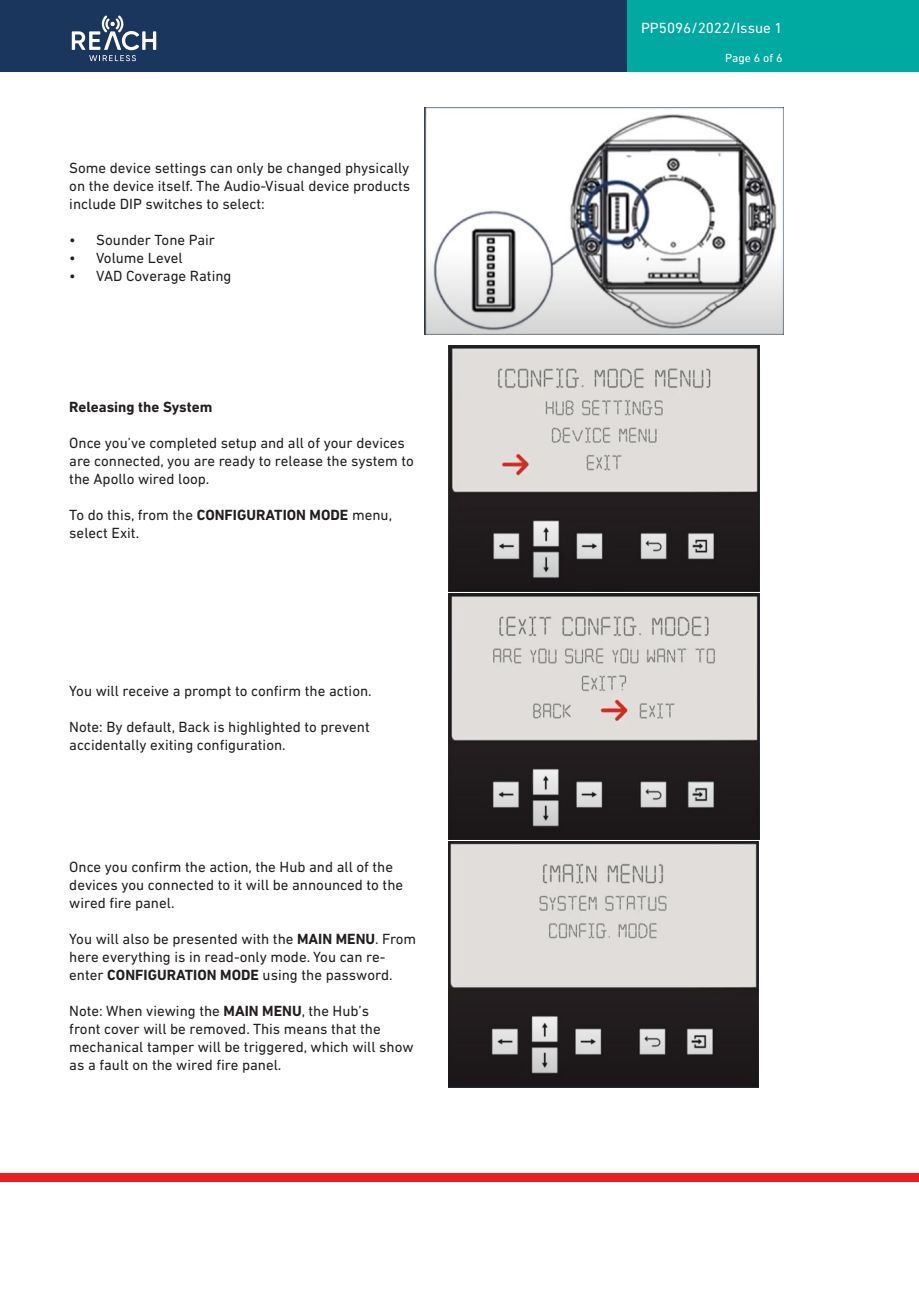
<style>
.page{position:relative;width:919px;height:1289px;background:#fff}
.page>*{position:absolute;margin:0;border:0;box-sizing:border-box;transform-origin:0 0}
.Copyright{font:15px/18px "DIN Next LT Pro";color:#231f20}
.t1{font:15px "DIN Next LT Pro";color:#fff}
.Copyright-2{font:700 15px "DIN Next LT Pro";color:#231f20}
.t2{font:12px "DIN Next LT Pro";color:#fff}
.s1{font-weight:700}
</style>
<div class="page">
<div style="left:0;top:0;width:700px;height:71px;background:#1b365d"></div>
<div style="left:627px;top:0;width:291px;height:71px;background:#00aaa0"></div>
<div style="left:0;top:1172px;width:906px;height:9px;background:#ee1d23"></div>
<div style="left:906px;top:1172px;width:12px;height:9px;background:#ee1d23"></div>
<svg style="left:72px;top:16px;width:84px;height:45px"></svg>
<img style="left:424px;top:107px;width:359px;height:228px">
<img style="left:448px;top:345px;width:311px;height:494px">
<img style="left:449px;top:841px;width:309px;height:246px">
<p class="Copyright" style="left:69px;top:159px;width:342px;text-align:justify">Some device settings can only be changed physically on the device itself. The Audio-Visual device products include DIP switches to select:</p>
<p class="Copyright" style="left:69px;top:231px;width:147px">• Sounder Tone Pair</p>
<p class="Copyright" style="left:69px;top:249px;width:115px">• Volume Level</p>
<p class="Copyright" style="left:69px;top:267px;width:164px">• VAD Coverage Rating</p>
<p class="Copyright-2" style="left:69px;top:398px;width:144px">Releasing the System</p>
<p class="Copyright" style="left:69px;top:434px;width:346px">Once you’ve completed setup and all of your devices are connected, you are ready to release the system to the Apollo wired loop.</p>
<p class="Copyright" style="left:69px;top:506px;width:324px">To do this, from the <span class="s1">CONFIGURATION MODE</span> menu, select Exit.</p>
<p class="Copyright" style="left:69px;top:681px;width:304px">You will receive a prompt to confirm the action.</p>
<p class="Copyright" style="left:69px;top:717px;width:302px">Note: By default, Back is highlighted to prevent accidentally exiting configuration.</p>
<p class="Copyright" style="left:69px;top:857px;width:335px">Once you confirm the action, the Hub and all of the devices you connected to it will be announced to the wired fire panel.</p>
<p class="Copyright" style="left:69px;top:929px;width:348px">You will also be presented with the <span class="s1">MAIN MENU</span>. From here everything is in read-only mode. You can re&shy;enter <span class="s1">CONFIGURATION MODE</span> using the password.</p>
<p class="Copyright" style="left:69px;top:1001px;width:346px">Note: When viewing the <span class="s1">MAIN MENU</span>, the Hub’s<br>front cover will be removed. This means that the mechanical tamper will be triggered, which will show as a fault on the wired fire panel.</p>
<p class="t1" style="left:641px;top:20px;width:143px">PP5096/2022/Issue 1</p>
<p class="t2" style="left:725px;top:51px;width:59px">Page 6 of 6</p>
</div>
